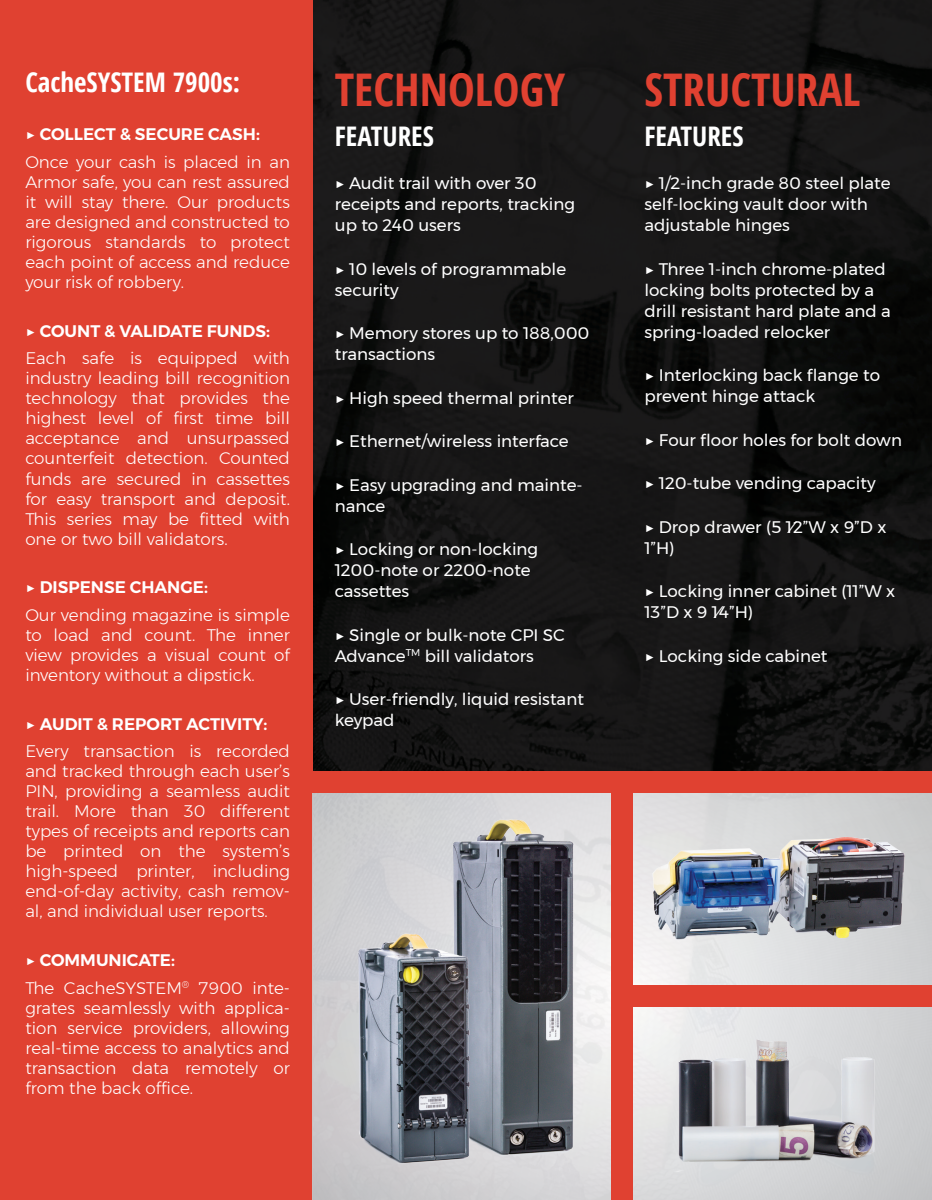
<style>
.page{position:relative;width:932px;height:1200px;background:#fff}
.page>*{position:absolute;margin:0;border:0;box-sizing:border-box;transform-origin:0 0}
.t1{font:700 45px "Open Sans Condensed";color:#e04131}
.t2{font:700 27px "Open Sans Condensed";color:#fff}
.t3{font:300 16.65px/20.1px "Montserrat";color:#fff}
.t4{font:16.65px/21px "Montserrat";color:#fff}
.s1{font-weight:400}
.s2{font-weight:600}
</style>
<div class="page">
<svg style="left:312px;top:0;width:619px;height:770px;background:#141313"></svg>
<div style="left:0;top:0;width:312px;height:1199px;background:#e04131"></div>
<div style="left:312px;top:770px;width:619px;height:22px;background:#e04131"></div>
<img style="left:333px;top:713px;width:353px;height:486px">
<img style="left:312px;top:839px;width:241px;height:360px">
<img style="left:606px;top:776px;width:325px;height:206px">
<img style="left:597px;top:982px;width:334px;height:217px">
<h2 class="t2" style="left:25px;top:63px;width:216px">CacheSYSTEM 7900s:</h2>
<p class="t3" style="left:25px;top:120px;width:266px;line-height:27.6px"><span class="s1">▶</span> <span class="s2">COLLECT &amp; SECURE CASH:<br></span>Once your cash is placed in an</p>
<p class="t3" style="left:25px;top:171px;width:266px;text-align:justify">Armor safe, you can rest assured it will stay there. Our products are designed and constructed to rigorous standards to protect each point of access and reduce your risk of robbery.</p>
<p class="t3" style="left:25px;top:316px;width:266px;line-height:27.6px"><span class="s1">▶</span> <span class="s2">COUNT &amp; VALIDATE FUNDS:<br></span>Each safe is equipped with</p>
<p class="t3" style="left:25px;top:368px;width:266px;text-align:justify">industry leading bill recognition technology that provides the highest level of first time bill acceptance and unsurpassed counterfeit detection. Counted funds are secured in cassettes for easy transport and deposit.<br>This series may be fitted with one or two bill validators.</p>
<p class="t3" style="left:25px;top:573px;width:266px;line-height:27.6px"><span class="s1">▶</span> <span class="s2">DISPENSE CHANGE:<br></span>Our vending magazine is simple</p>
<p class="t3" style="left:25px;top:624px;width:266px;text-align:justify">to load and count. The inner view provides a visual count of inventory without a dipstick.</p>
<p class="t3" style="left:25px;top:709px;width:266px;line-height:27.6px"><span class="s1">▶</span> <span class="s2">AUDIT &amp; REPORT ACTIVITY:<br></span>Every transaction is recorded</p>
<p class="t3" style="left:25px;top:760px;width:266px;text-align:justify">and tracked through each user’s PIN, providing a seamless audit trail. More than 30 different types of receipts and reports can be printed on the system’s high-speed printer, including end-of-day activity, cash remov&shy;al, and individual user reports.</p>
<p class="t3" style="left:25px;top:945px;width:266px;line-height:27.6px"><span class="s1">▶</span> <span class="s2">COMMUNICATE:<br></span>The CacheSYSTEM<sup>®</sup> 7900 inte-</p>
<p class="t3" style="left:25px;top:997px;width:266px;text-align:justify">grates seamlessly with applica&shy;tion service providers, allowing real-time access to analytics and transaction data remotely or from the back office.</p>
<h1 class="t1" style="left:335px;top:58px;width:232px">TECHNOLOGY</h1>
<h2 class="t2" style="left:335px;top:117px;width:101px">FEATURES</h2>
<p class="t4" style="left:335px;top:172px;width:242px">▶ Audit trail with over 30 receipts and reports, tracking up to 240 users</p>
<p class="t4" style="left:335px;top:258px;width:233px">▶ 10 levels of programmable security</p>
<p class="t4" style="left:335px;top:322px;width:256px">▶ Memory stores up to 188,000 transactions</p>
<p class="t4" style="left:335px;top:387px;width:240px">▶ High speed thermal printer</p>
<p class="t4" style="left:335px;top:430px;width:235px">▶ Ethernet/wireless interface</p>
<p class="t4" style="left:335px;top:474px;width:249px">▶ Easy upgrading and mainte&shy;nance</p>
<p class="t4" style="left:335px;top:538px;width:205px">▶ Locking or non-locking<br>1200-note or 2200-note cassettes</p>
<p class="t4" style="left:335px;top:624px;width:231px">▶ Single or bulk-note CPI SC<br>Advance<sup>TM</sup> bill validators</p>
<p class="t4" style="left:335px;top:688px;width:250px">▶ User-friendly, liquid resistant keypad</p>
<h1 class="t1" style="left:644px;top:58px;width:218px">STRUCTURAL</h1>
<h2 class="t2" style="left:644px;top:117px;width:101px">FEATURES</h2>
<p class="t4" style="left:644px;top:172px;width:247px">▶ 1/2-inch grade 80 steel plate self-locking vault door with adjustable hinges</p>
<p class="t4" style="left:644px;top:258px;width:248px">▶ Three 1-inch chrome-plated locking bolts protected by a drill resistant hard plate and a spring-loaded relocker</p>
<p class="t4" style="left:644px;top:364px;width:237px">▶ Interlocking back flange to prevent hinge attack</p>
<p class="t4" style="left:644px;top:429px;width:259px">▶ Four floor holes for bolt down</p>
<p class="t4" style="left:644px;top:472px;width:232px">▶ 120-tube vending capacity</p>
<p class="t4" style="left:644px;top:516px;width:243px">▶ Drop drawer (5 1⁄2”W x 9”D x<br>1”H)</p>
<p class="t4" style="left:644px;top:580px;width:252px">▶ Locking inner cabinet (11”W x<br>13”D x 9 1⁄4”H)</p>
<p class="t4" style="left:644px;top:645px;width:184px">▶ Locking side cabinet</p>
</div>
